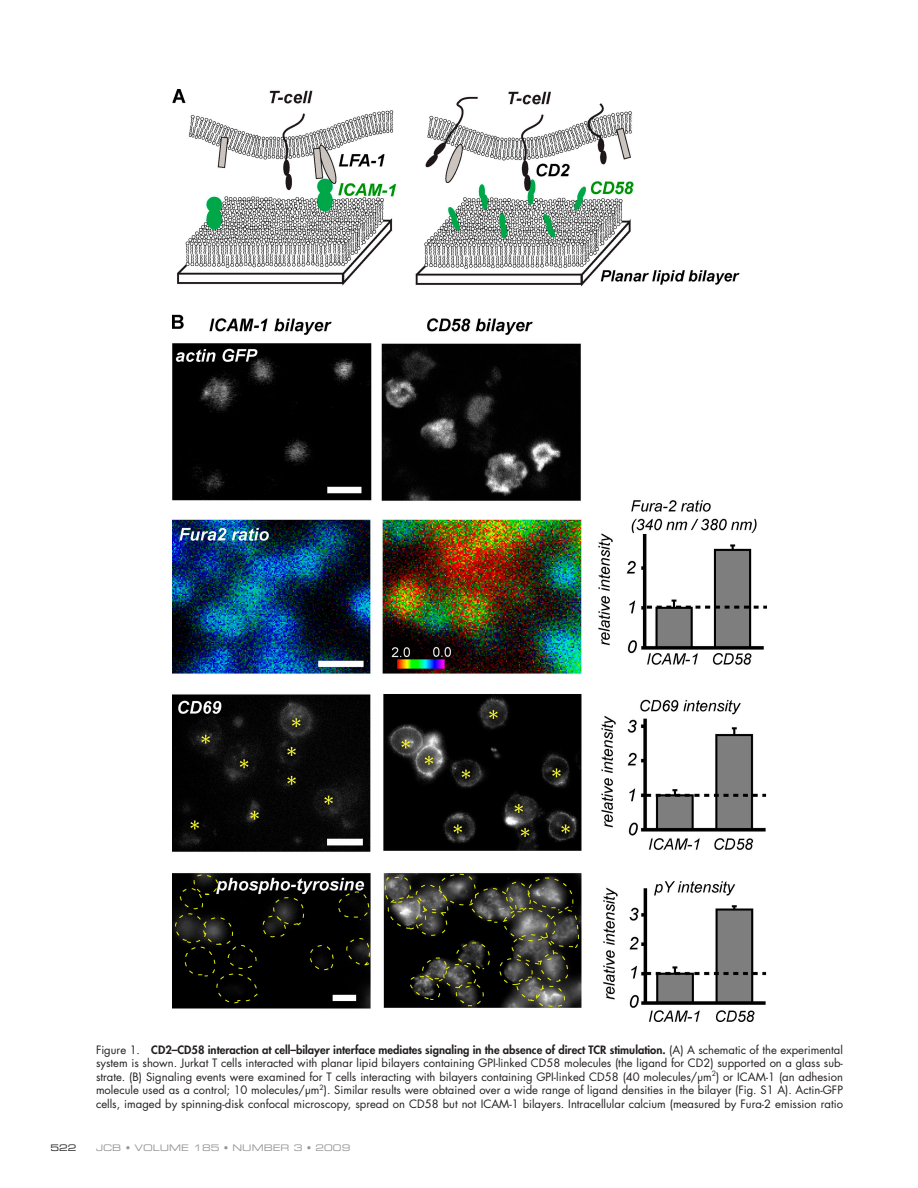
<style>
.page{position:relative;width:918px;height:1188px;background:#fff}
.page>*{position:absolute;margin:0;border:0;box-sizing:border-box;transform-origin:0 0}
.t1{font:11.25px/13.5px "Futura Std";color:#231f20;text-align:justify}
.t2{font:9px "Eurostile LT Std Ex 2";color:#949698}
.t3{font:9px "Eurostile LT Std Ex 2";color:#231f20}
.s1{font-weight:800}
</style>
<div class="page">
<img style="left:173px;top:90px;width:593px;height:932px">
<p class="t1" style="left:96px;top:1043px;width:749px">Figure 1. <span class="s1">CD2–CD58 interaction at cell–bilayer interface mediates signaling in the absence of direct TCR stimulation.</span> (A) A schematic of the experimental system is shown. Jurkat T cells interacted with planar lipid bilayers containing GPI-linked CD58 molecules (the ligand for CD2) supported on a glass sub&shy;strate. (B) Signaling events were examined for T cells interacting with bilayers containing GPI-linked CD58 (40 molecules/µm<sup>2</sup>) or ICAM-1 (an adhesion molecule used as a control; 10 molecules/µm<sup>2</sup>). Similar results were obtained over a wide range of ligand densities in the bilayer (Fig. S1 A). Actin-GFP cells, imaged by spinning-disk confocal microscopy, spread on CD58 but not ICAM-1 bilayers. Intracellular calcium (measured by Fura-2 emission ratio</p>
<p class="t3" style="left:50px;top:1142px;width:28px">522</p>
<p class="t2" style="left:96px;top:1142px;width:256px">JCB • VOLUME 185 • NUMBER 3 • 2009</p>
</div>
